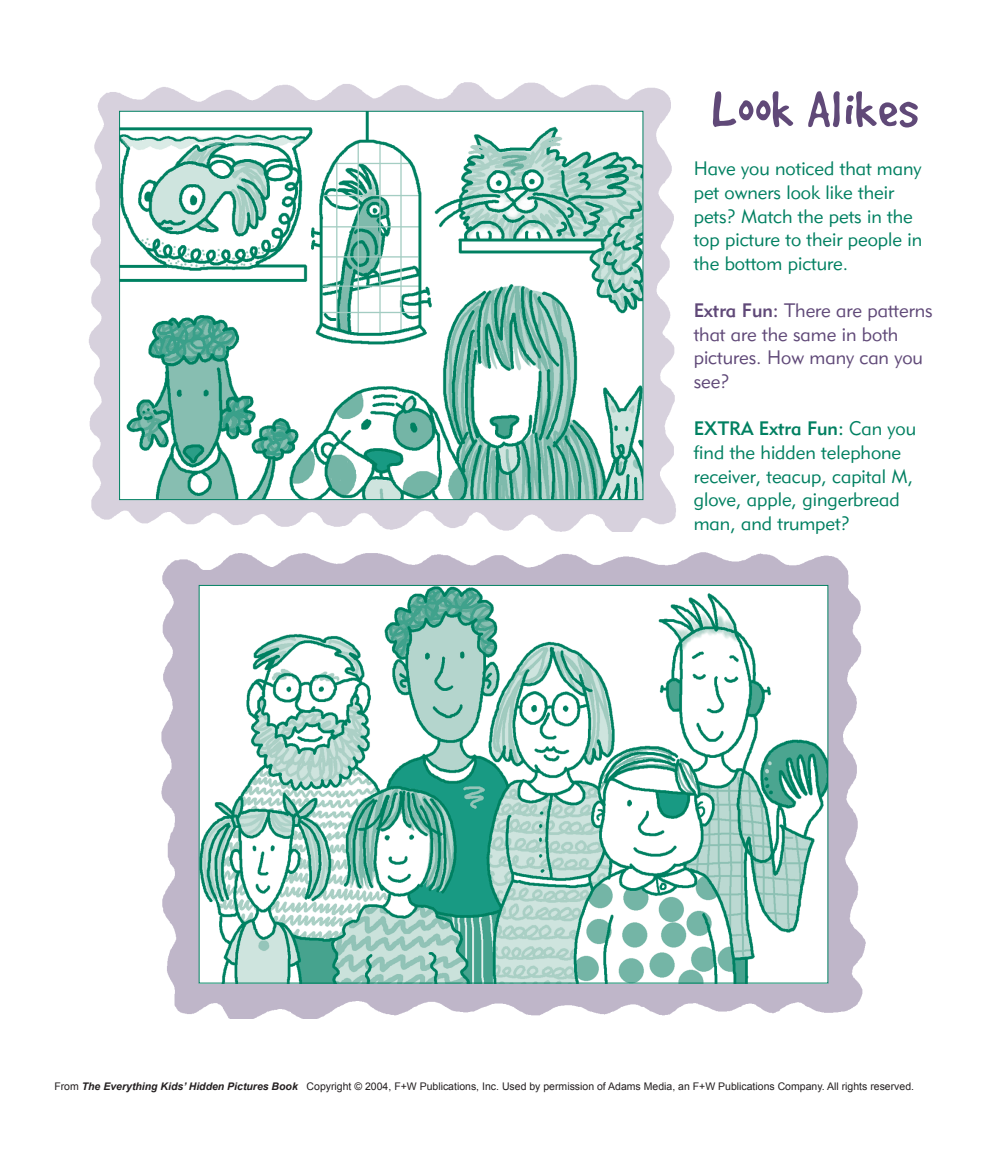
<style>
.page{position:relative;width:1008px;height:1166px;background:#fff}
.page>*{position:absolute;margin:0;border:0;box-sizing:border-box;transform-origin:0 0}
.t1{font:56px "Good Dog Plain";letter-spacing:.025em;color:#604978}
.t2{font:19.25px/23.6px "Geometric 415 BT Lite A";color:#008061}
.t3{font:19.25px/23.6px "Geometric 415 BT Lite A";color:#604978}
.t4{font:19.25px "Geometric 415 BT Medium A";color:#008061}
.t5{font:10.5px "Arial";color:#231f20}
.s1{font-family:"Geometric 415 BT Medium A"}
.s2{font-family:"Geometric 415 BT Lite A"}
.s3{font-weight:700;font-style:italic}
</style>
<div class="page">
<img style="left:89px;top:82px;width:587px;height:449px">
<img style="left:121px;top:113px;width:520px;height:385px">
<img style="left:161px;top:552px;width:705px;height:466px">
<img style="left:201px;top:587px;width:625px;height:394px">
<h1 class="t1" style="left:712px;top:82px;width:207px">Look Alikes</h1>
<p class="t2" style="left:694px;top:156px;width:230px">Have you noticed that many pet owners look like their pets? Match the pets in the top picture to their people in the bottom picture.</p>
<p class="t3" style="left:694px;top:298px;width:240px"><span class="s1">Extra Fun:</span> There are patterns that are the same in both pictures. How many can you see?</p>
<p class="t4" style="left:694px;top:417px;width:224px">EXTRA Extra Fun: <span class="s2">Can you</span></p>
<p class="t2" style="left:694px;top:440px;width:221px">find the hidden telephone receiver, teacup, capital M, glove, apple, gingerbread man, and trumpet?</p>
<p class="t5" style="left:54px;top:1079px;width:861px">From <span class="s3">The Everything Kids’ Hidden Pictures Book</span> Copyright © 2004, F+W Publications, Inc. Used by permission of Adams Media, an F+W Publications Company. All rights reserved.</p>
</div>
